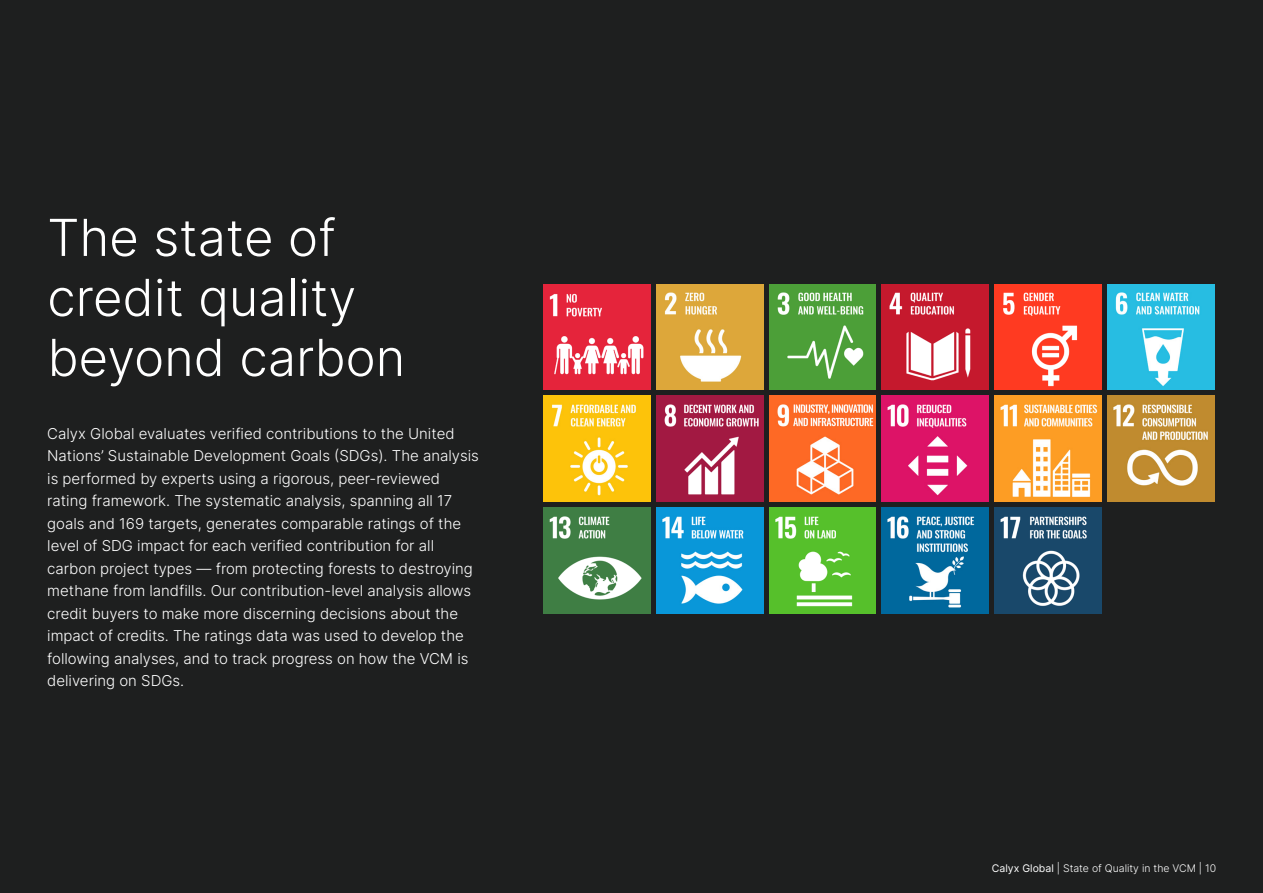
<style>
.page{position:relative;width:1263px;height:893px;background:#1e1f1f}
.page>*{position:absolute;margin:0;border:0;box-sizing:border-box;transform-origin:0 0}
.t1{font:51px/60px "Inter";color:#fff}
.t2{font:15px/22.5px "Inter";color:#fff}
.t3{font:10.5px "Inter";color:#fff}
</style>
<div class="page">
<img style="left:544px;top:284px;width:106px;height:106px">
<img style="left:656px;top:284px;width:107px;height:106px">
<img style="left:769px;top:284px;width:107px;height:106px">
<img style="left:882px;top:284px;width:107px;height:106px">
<img style="left:995px;top:284px;width:106px;height:106px">
<img style="left:1107px;top:284px;width:107px;height:106px">
<img style="left:544px;top:396px;width:106px;height:106px">
<img style="left:656px;top:396px;width:107px;height:106px">
<img style="left:769px;top:396px;width:107px;height:106px">
<img style="left:882px;top:396px;width:107px;height:106px">
<img style="left:995px;top:396px;width:106px;height:106px">
<img style="left:1107px;top:396px;width:107px;height:106px">
<img style="left:544px;top:508px;width:106px;height:105px">
<img style="left:656px;top:508px;width:107px;height:105px">
<img style="left:769px;top:508px;width:107px;height:105px">
<img style="left:882px;top:508px;width:107px;height:105px">
<img style="left:995px;top:508px;width:106px;height:105px">
<h1 class="t1" style="left:47px;top:206px;width:359px">The state of credit quality beyond carbon</h1>
<p class="t2" style="left:47px;top:422px;width:433px">Calyx Global evaluates verified contributions to the United Nations’ Sustainable Development Goals (SDGs). The analysis is performed by experts using a rigorous, peer-reviewed rating framework. The systematic analysis, spanning all 17 goals and 169 targets, generates comparable ratings of the level of SDG impact for each verified contribution for all carbon project types — from protecting forests to destroying methane from landfills. Our contribution-level analysis allows credit buyers to make more discerning decisions about the impact of credits. The ratings data was used to develop the following analyses, and to track progress on how the VCM is delivering on SDGs.</p>
<p class="t3" style="left:992px;top:861px;width:226px">Calyx Global | State of Quality in the VCM | 10</p>
</div>
